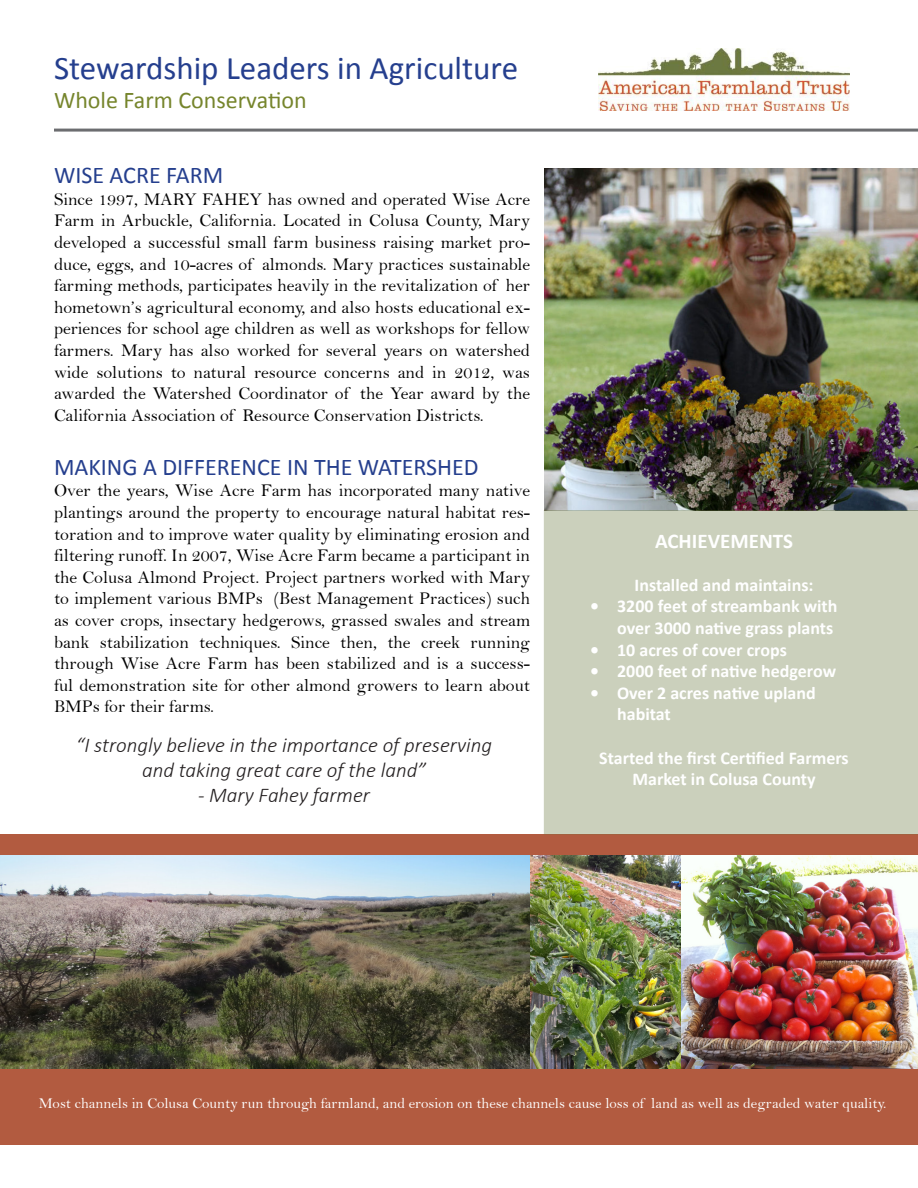
<style>
.page{position:relative;width:918px;height:1188px;background:#fff}
.page>*{position:absolute;margin:0;border:0;box-sizing:border-box;transform-origin:0 0}
.t1{font:33px "Calibri";color:#253f8e}
.t2{font:24px "Calibri";color:#253f8e}
.t3{font:24px "Calibri";color:#76852c}
.t4{font:italic 300 21px/25.2px "Calibri";color:#231f20;text-align:center}
.t5{font:700 21px "Calibri";color:#fff}
.t6{font:18px/21.6px "Bell";color:#000;text-align:justify}
.t7{font:700 18px/21.6px "Calibri";color:#fff;text-align:right}
.t8{font:15px "Bell";color:#fff}
</style>
<div class="page">
<img style="left:545px;top:169px;width:373px;height:341px">
<div style="left:0;top:835px;width:918px;height:23px;background:#b25b40"></div>
<div style="left:0;top:1060px;width:918px;height:85px;background:#b25b40"></div>
<hr style="left:54px;top:129px;width:864px;height:3px;background:#6c6d70">
<div style="left:544px;top:510px;width:374px;height:325px;background:#cbd0bc"></div>
<img style="left:599px;top:49px;width:250px;height:61px">
<img style="left:532px;top:855px;width:386px;height:214px">
<img style="left:0;top:855px;width:532px;height:214px">
<p class="t1" style="left:54px;top:47px;width:466px">Stewardship Leaders in Agriculture</p>
<p class="t3" style="left:54px;top:84px;width:254px">Whole Farm Conservation</p>
<p class="t2" style="left:54px;top:160px;width:171px">WISE ACRE FARM</p>
<p class="t6" style="left:54px;top:188px;width:478px">Since 1997, MARY FAHEY has owned and operated Wise Acre Farm in Arbuckle, California. Located in Colusa County, Mary developed a successful small farm business raising market pro&shy;duce, eggs, and 10-acres of almonds. Mary practices sustainable farming methods, participates heavily in the revitalization of her hometown’s agricultural economy, and also hosts educational ex&shy;periences for school age children as well as workshops for fellow farmers. Mary has also worked for several years on watershed wide solutions to natural resource concerns and in 2012, was awarded the Watershed Coordinator of the Year award by the California Association of Resource Conservation Districts.</p>
<p class="t2" style="left:54px;top:452px;width:426px">MAKING A DIFFERENCE IN THE WATERSHED</p>
<p class="t6" style="left:54px;top:480px;width:478px">Over the years, Wise Acre Farm has incorporated many native plantings around the property to encourage natural habitat res&shy;toration and to improve water quality by eliminating erosion and filtering runoff. In 2007, Wise Acre Farm became a participant in the Colusa Almond Project. Project partners worked with Mary to implement various BMPs (Best Management Practices) such as cover crops, insectary hedgerows, grassed swales and stream bank stabilization techniques. Since then, the creek running through Wise Acre Farm has been stabilized and is a success&shy;ful demonstration site for other almond growers to learn about BMPs for their farms.</p>
<p class="t4" style="left:76px;top:732px;width:418px">“I strongly believe in the importance of preserving and taking great care of the land”</p>
<p class="t4" style="left:198px;top:783px;width:174px">- Mary Fahey farmer</p>
<p class="t5" style="left:655px;top:527px;width:140px">ACHIEVEMENTS</p>
<p class="t7" style="left:635px;top:574px;width:180px">Installed and maintains:</p>
<p class="t7" style="left:590px;top:596px;width:249px">• 3200 feet of streambank with over 3000 native grass plants</p>
<p class="t7" style="left:590px;top:639px;width:198px">• 10 acres of cover crops</p>
<p class="t7" style="left:590px;top:660px;width:248px">• 2000 feet of native hedgerow</p>
<p class="t7" style="left:617px;top:682px;width:200px;text-align:left;text-indent:-27px">• Over 2 acres native upland habitat</p>
<p class="t7" style="left:599px;top:747px;width:251px;text-align:center">Started the first Certified Farmers<br>Market in Colusa County</p>
<p class="t8" style="left:39px;top:1094px;width:849px">Most channels in Colusa County run through farmland, and erosion on these channels cause loss of land as well as degraded water quality.</p>
</div>
